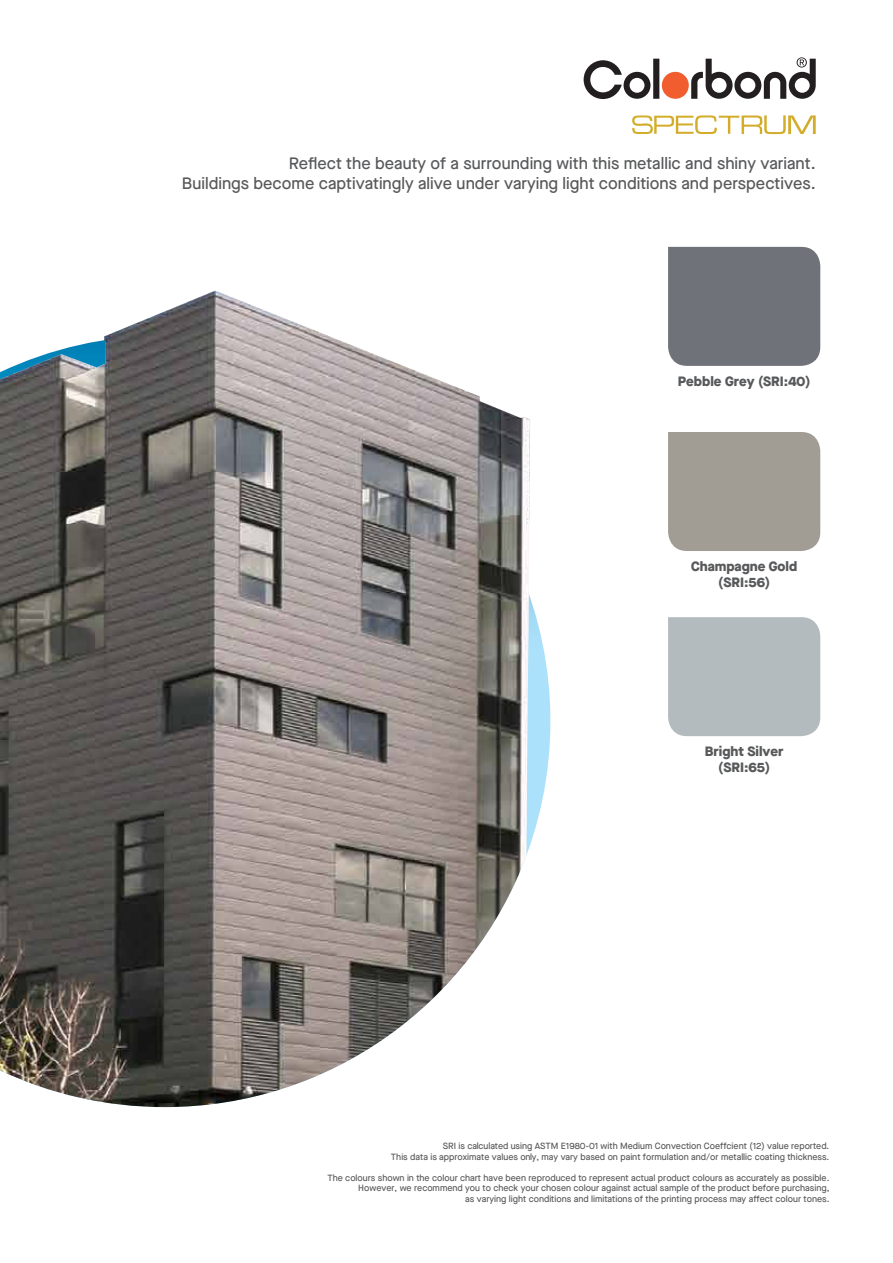
<style>
.page{position:relative;width:893px;height:1263px;background:#fff}
.page>*{position:absolute;margin:0;border:0;box-sizing:border-box;transform-origin:0 0}
.t1{font:500 16.5px/19.5px "Maison Neue";color:#58595b;text-align:right}
.t2{font:800 13.5px/16.2px "Maison Neue";color:#58595b;text-align:center}
.t3{font:500 9px/10.5px "Maison Neue";color:#58595b;text-align:right}
</style>
<div class="page">
<svg style="left:529px;top:597px;width:21px;height:251px"></svg>
<img style="left:0;top:341px;width:529px;height:766px">
<img style="left:97px;top:290px;width:433px;height:393px">
<svg style="left:584px;top:57px;width:232px;height:42px"></svg>
<svg style="left:632px;top:115px;width:184px;height:19px"></svg>
<div style="left:668px;top:617px;width:152px;height:119px;background:#b4bbbf"></div>
<div style="left:668px;top:432px;width:152px;height:119px;background:#a19c94"></div>
<div style="left:668px;top:247px;width:152px;height:119px;background:#6f7278"></div>
<h1 class="t1" style="left:182px;top:153px;width:635px">Reflect the beauty of a surrounding with this metallic and shiny variant.<br>Buildings become captivatingly alive under varying light conditions and perspectives.</h1>
<h2 class="t2" style="left:678px;top:372px;width:134px">Pebble Grey (SRI:40)</h2>
<h2 class="t2" style="left:691px;top:558px;width:108px">Champagne Gold (SRI:56)</h2>
<h2 class="t2" style="left:705px;top:743px;width:80px">Bright Silver (SRI:65)</h2>
<p class="t3" style="left:391px;top:1141px;width:440px">SRI is calculated using ASTM E1980-01 with Medium Convection Coeffcient (12) value reported.<br>This data is approximate values only, may vary based on paint formulation and/or metallic coating thickness.</p>
<p class="t3" style="left:327px;top:1172px;width:504px">The colours shown in the colour chart have been reproduced to represent actual product colours as accurately as possible.<br>However, we recommend you to check your chosen colour against actual sample of the product before purchasing,<br>as varying light conditions and limitations of the printing process may affect colour tones.</p>
</div>
